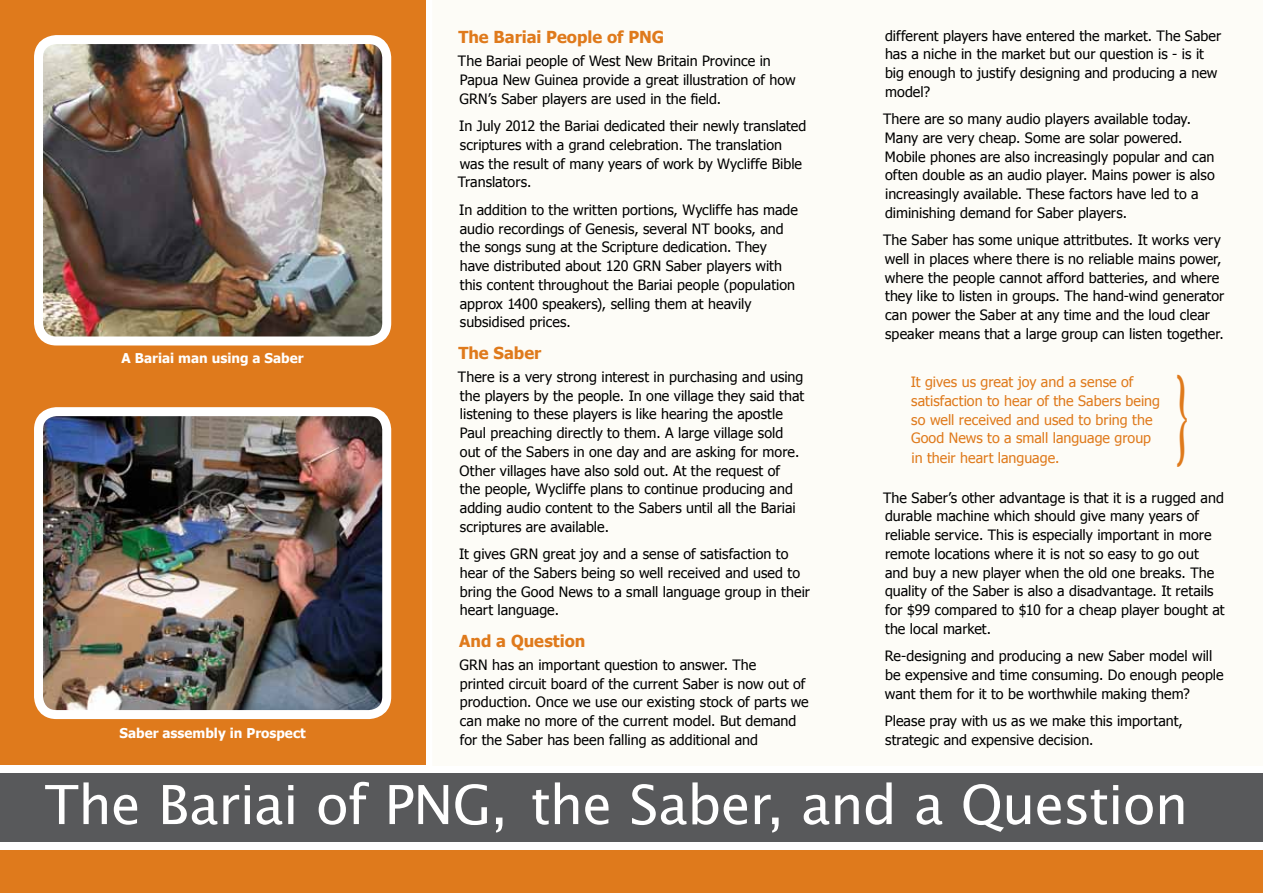
<style>
.page{position:relative;width:1263px;height:893px;background:#fff}
.page>*{position:absolute;margin:0;border:0;box-sizing:border-box;transform-origin:0 0}
.t1{font:700 103.5px "Times New Roman";color:#df7a1c;scale:.34 1}
.t2{font:54px "Lucida Sans";letter-spacing:-.02em;color:#fff}
.t3{font:700 16.5px "Tahoma";color:#df7a1c}
.t4{font:14.25px/18.8px "Tahoma";letter-spacing:.005em;color:#000}
.t5{font:14.25px/18.9px "Tahoma";letter-spacing:.005em;color:#df7a1c}
.t6{font:700 13.5px "Tahoma";color:#fff}
</style>
<div class="page">
<div style="left:0;top:0;width:425px;height:764px;background:#df7a1c"></div>
<div style="left:0;top:773px;width:1263px;height:68px;background:#58595b"></div>
<div style="left:0;top:850px;width:1263px;height:43px;background:#df7a1c"></div>
<img style="left:44px;top:417px;width:337px;height:292px">
<div style="left:34px;top:407px;width:357px;height:312px;border:9px solid #fff;border-radius:18px"></div>
<img style="left:44px;top:45px;width:337px;height:290px">
<div style="left:34px;top:35px;width:357px;height:310px;border:9px solid #fff;border-radius:18px"></div>
<p class="t4" style="left:885px;top:25px;width:338px">different players have entered the market. The Saber has a niche in the market but our question is - is it big enough to justify designing and producing a new model?</p>
<p class="t4" style="left:883px;top:109px;width:333px">There are so many audio players available today.<br>Many are very cheap. Some are solar powered.<br>Mobile phones are also increasingly popular and can often double as an audio player. Mains power is also increasingly available. These factors have led to a diminishing demand for Saber players.</p>
<p class="t4" style="left:883px;top:230px;width:343px">The Saber has some unique attritbutes. It works very well in places where there is no reliable mains power, where the people cannot afford batteries, and where they like to listen in groups. The hand-wind generator can power the Saber at any time and the loud clear speaker means that a large group can listen together.</p>
<p class="t3" style="left:458px;top:26px;width:207px">The Bariai People of PNG</p>
<p class="t4" style="left:458px;top:51px;width:339px">The Bariai people of West New Britain Province in<br>Papua New Guinea provide a great illustration of how<br>GRN’s Saber players are used in the field.</p>
<p class="t4" style="left:458px;top:116px;width:350px">In July 2012 the Bariai dedicated their newly translated scriptures with a grand celebration. The translation was the result of many years of work by Wycliffe Bible Translators.</p>
<p class="t4" style="left:459px;top:200px;width:340px">In addition to the written portions, Wycliffe has made audio recordings of Genesis, several NT books, and the songs sung at the Scripture dedication. They have distributed about 120 GRN Saber players with this content throughout the Bariai people (population approx 1400 speakers), selling them at heavily subsidised prices.</p>
<p class="t3" style="left:458px;top:341px;width:85px">The Saber</p>
<p class="t4" style="left:458px;top:367px;width:348px">There is a very strong interest in purchasing and using the players by the people. In one village they said that listening to these players is like hearing the apostle Paul preaching directly to them. A large village sold out of the Sabers in one day and are asking for more.<br>Other villages have also sold out. At the request of<br>the people, Wycliffe plans to continue producing and adding audio content to the Sabers until all the Bariai scriptures are available.</p>
<p class="t4" style="left:459px;top:544px;width:352px">It gives GRN great joy and a sense of satisfaction to hear of the Sabers being so well received and used to bring the Good News to a small language group in their heart language.</p>
<p class="t3" style="left:459px;top:629px;width:128px">And a Question</p>
<p class="t4" style="left:460px;top:655px;width:351px">GRN has an important question to answer. The<br>printed circuit board of the current Saber is now out of production. Once we use our existing stock of parts we can make no more of the current model. But demand for the Saber has been falling as additional and</p>
<p class="t6" style="left:122px;top:349px;width:184px">A Bariai man using a Saber</p>
<h1 class="t1" style="left:1176px;top:340px;width:42px">}</h1>
<p class="t5" style="left:911px;top:372px;width:251px">It gives us great joy and a sense of satisfaction to hear of the Sabers being so well received and used to bring the Good News to a small language group in their heart language.</p>
<p class="t4" style="left:883px;top:487px;width:343px">The Saber’s other advantage is that it is a rugged and durable machine which should give many years of reliable service. This is especially important in more remote locations where it is not so easy to go out<br>and buy a new player when the old one breaks. The quality of the Saber is also a disadvantage. It retails for $99 compared to $10 for a cheap player bought at the local market.</p>
<p class="t4" style="left:885px;top:646px;width:340px">Re-designing and producing a new Saber model will be expensive and time consuming. Do enough people want them for it to be worthwhile making them?</p>
<p class="t4" style="left:885px;top:711px;width:299px">Please pray with us as we make this important, strategic and expensive decision.</p>
<h2 class="t2" style="left:45px;top:774px;width:1145px">The Bariai of PNG, the Saber, and a Question</h2>
<p class="t6" style="left:120px;top:724px;width:188px">Saber assembly in Prospect</p>
</div>
